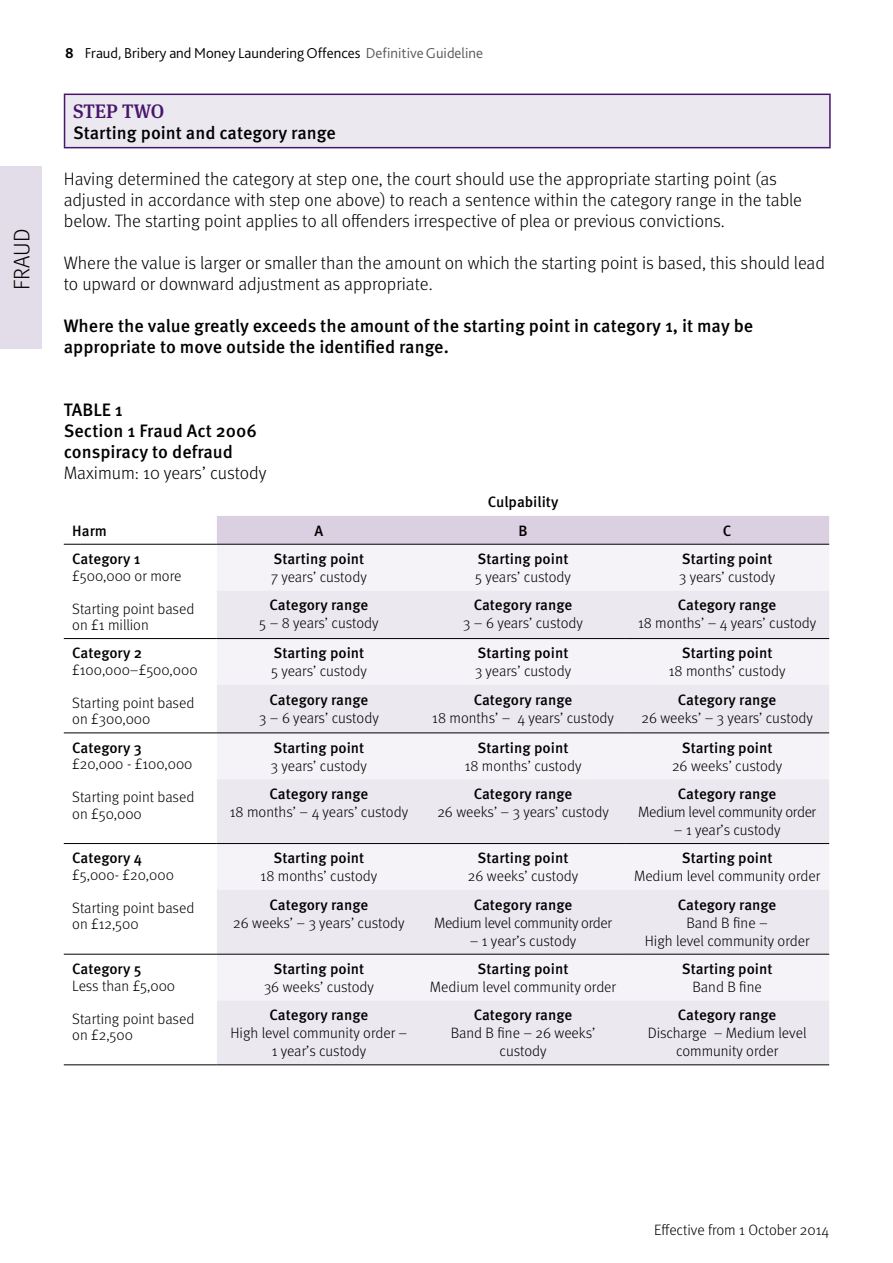
<style>
.page{position:relative;width:893px;height:1263px;background:#fff}
.page>*{position:absolute;margin:0;border:0;box-sizing:border-box;transform-origin:0 0}
.t1{font:300 22.5px "Meta OT";letter-spacing:-.005em;color:#000}
.BODY{font:500 19.5px "Meta Serif OT";color:#46166b}
.body_text{font:300 18px/21px "Meta OT";color:#000}
.body_text-2{font:500 18px/21px "Meta OT";color:#000}
.BODY-2{font:500 18px "Meta OT";color:#000}
.BODY-3{font:300 15px/18px "Meta OT";letter-spacing:-.005em;color:#000;text-align:center}
.table_text{font:300 15px/16.5px "Meta OT";color:#000}
.t2{font:300 15px "Bliss 2";color:#000}
.table_text-2{font:500 15px "Meta OT";color:#000}
.BODY-4{font:500 15px/18px "Meta OT";color:#000;text-align:center}
.s1{font-weight:700}
.s2{color:#58595b}
.s3{font-weight:300}
.s4{font-weight:500}
</style>
<div class="page">
<div style="left:0;top:166px;width:41px;height:183px;background:#e3dce9"></div>
<div style="left:65px;top:94px;width:765px;height:54px;background:#ece8f0"></div>
<hr style="left:64px;top:95px;width:1px;height:52px;background:#46166b">
<hr style="left:64px;top:94px;width:767px;height:1px;background:#46166b">
<hr style="left:829px;top:95px;width:2px;height:52px;background:#46166b">
<hr style="left:64px;top:147px;width:767px;height:1px;background:#46166b">
<div style="left:217px;top:516px;width:612px;height:28px;background:#dad0e1"></div>
<div style="left:217px;top:545px;width:612px;height:45px;background:#f6f3f8"></div>
<svg style="left:217px;top:590px;width:612px;height:474px;fill:#ece8f0"></svg>
<hr style="left:64px;top:544px;width:153px;height:1px;background:#000">
<hr style="left:217px;top:544px;width:204px;height:1px;background:#000">
<hr style="left:421px;top:544px;width:204px;height:1px;background:#000">
<hr style="left:625px;top:544px;width:204px;height:1px;background:#000">
<hr style="left:64px;top:638px;width:153px;height:1px;background:#000">
<hr style="left:217px;top:638px;width:204px;height:1px;background:#000">
<hr style="left:421px;top:638px;width:204px;height:1px;background:#000">
<hr style="left:625px;top:638px;width:204px;height:1px;background:#000">
<hr style="left:64px;top:733px;width:153px;height:1px;background:#000">
<hr style="left:217px;top:733px;width:204px;height:1px;background:#000">
<hr style="left:421px;top:733px;width:204px;height:1px;background:#000">
<hr style="left:625px;top:733px;width:204px;height:1px;background:#000">
<hr style="left:64px;top:843px;width:153px;height:1px;background:#000">
<hr style="left:217px;top:843px;width:204px;height:1px;background:#000">
<hr style="left:421px;top:843px;width:204px;height:1px;background:#000">
<hr style="left:625px;top:843px;width:204px;height:1px;background:#000">
<hr style="left:64px;top:954px;width:153px;height:1px;background:#000">
<hr style="left:217px;top:954px;width:204px;height:1px;background:#000">
<hr style="left:421px;top:954px;width:204px;height:1px;background:#000">
<hr style="left:625px;top:954px;width:204px;height:1px;background:#000">
<hr style="left:217px;top:1064px;width:204px;height:1px;background:#000">
<hr style="left:421px;top:1064px;width:204px;height:1px;background:#000">
<hr style="left:625px;top:1064px;width:204px;height:1px;background:#000">
<hr style="left:64px;top:1064px;width:153px;height:1px;background:#000">
<p class="t1" style="left:9px;top:290px;width:62px;rotate:-90deg">FRAUD</p>
<p class="t2" style="left:65px;top:43px;width:419px"><span class="s1">8</span> Fraud, Bribery and Money Laundering Offences <span class="s2">Definitive Guideline</span></p>
<p class="BODY" style="left:73px;top:100px;width:93px">STEP TWO</p>
<p class="BODY-2" style="left:73px;top:122px;width:264px">Starting point and category range</p>
<p class="body_text" style="left:64px;top:169px;width:740px">Having determined the category at step one, the court should use the appropriate starting point (as adjusted in accordance with step one above) to reach a sentence within the category range in the table below. The starting point applies to all offenders irrespective of plea or previous convictions.</p>
<p class="body_text" style="left:64px;top:253px;width:763px">Where the value is larger or smaller than the amount on which the starting point is based, this should lead to upward or downward adjustment as appropriate.</p>
<p class="body_text-2" style="left:64px;top:316px;width:691px">Where the value greatly exceeds the amount of the starting point in category 1, it may be appropriate to move outside the identified range.</p>
<p class="body_text-2" style="left:64px;top:400px;width:204px">TABLE 1<br>Section 1 Fraud Act 2006 conspiracy to defraud<br><span class="s3">Maximum: 10 years’ custody</span></p>
<p class="BODY-4" style="left:488px;top:494px;width:72px">Culpability</p>
<p class="table_text-2" style="left:72px;top:522px;width:36px">Harm</p>
<p class="BODY-4" style="left:314px;top:522px;width:10px">A</p>
<p class="BODY-4" style="left:518px;top:522px;width:11px">B</p>
<p class="BODY-4" style="left:723px;top:522px;width:10px">C</p>
<p class="table_text-2" style="left:72px;top:550px;width:70px">Category 1</p>
<p class="table_text" style="left:72px;top:567px;width:111px">£500,000 or more</p>
<p class="table_text" style="left:72px;top:600px;width:124px">Starting point based on £1 million</p>
<p class="BODY-3" style="left:271px;top:550px;width:97px;text-align:left"><span class="s4">Starting point<br></span>7 years’ custody</p>
<p class="BODY-3" style="left:475px;top:550px;width:97px;text-align:left"><span class="s4">Starting point<br></span>5 years’ custody</p>
<p class="BODY-3" style="left:679px;top:550px;width:98px;text-align:left"><span class="s4">Starting point<br></span>3 years’ custody</p>
<p class="BODY-3" style="left:259px;top:596px;width:121px"><span class="s4">Category range<br></span>5 – 8 years’ custody</p>
<p class="BODY-3" style="left:463px;top:596px;width:121px"><span class="s4">Category range<br></span>3 – 6 years’ custody</p>
<p class="BODY-3" style="left:638px;top:596px;width:180px"><span class="s4">Category range<br></span>18 months’ – 4 years’ custody</p>
<p class="table_text-2" style="left:72px;top:644px;width:71px">Category 2</p>
<p class="table_text" style="left:72px;top:662px;width:127px">£100,000–£500,000</p>
<p class="table_text" style="left:72px;top:695px;width:124px">Starting point based on £300,000</p>
<p class="table_text-2" style="left:72px;top:739px;width:71px">Category 3</p>
<p class="table_text" style="left:72px;top:756px;width:122px">£20,000 - £100,000</p>
<p class="table_text" style="left:72px;top:789px;width:124px">Starting point based on £50,000</p>
<p class="table_text-2" style="left:72px;top:849px;width:71px">Category 4</p>
<p class="table_text" style="left:72px;top:867px;width:103px">£5,000- £20,000</p>
<p class="table_text" style="left:72px;top:900px;width:124px">Starting point based on £12,500</p>
<p class="table_text-2" style="left:72px;top:960px;width:71px">Category 5</p>
<p class="table_text" style="left:72px;top:977px;width:104px">Less than £5,000</p>
<p class="table_text" style="left:72px;top:1010px;width:124px">Starting point based on £2,500</p>
<p class="BODY-3" style="left:271px;top:644px;width:97px;text-align:left"><span class="s4">Starting point<br></span>5 years’ custody</p>
<p class="BODY-3" style="left:475px;top:644px;width:98px;text-align:left"><span class="s4">Starting point<br></span>3 years’ custody</p>
<p class="BODY-3" style="left:669px;top:644px;width:118px"><span class="s4">Starting point<br></span>18 months’ custody</p>
<p class="BODY-3" style="left:259px;top:691px;width:121px"><span class="s4">Category range<br></span>3 – 6 years’ custody</p>
<p class="BODY-3" style="left:432px;top:691px;width:183px"><span class="s4">Category range<br></span>18 months’ – 4 years’ custody</p>
<p class="BODY-3" style="left:641px;top:691px;width:173px"><span class="s4">Category range<br></span>26 weeks’ – 3 years’ custody</p>
<p class="BODY-3" style="left:271px;top:739px;width:98px;text-align:left"><span class="s4">Starting point<br></span>3 years’ custody</p>
<p class="BODY-3" style="left:465px;top:739px;width:118px"><span class="s4">Starting point<br></span>18 months’ custody</p>
<p class="BODY-3" style="left:672px;top:739px;width:112px"><span class="s4">Starting point<br></span>26 weeks’ custody</p>
<p class="BODY-3" style="left:230px;top:785px;width:180px"><span class="s4">Category range<br></span>18 months’ – 4 years’ custody</p>
<p class="BODY-3" style="left:437px;top:785px;width:173px"><span class="s4">Category range<br></span>26 weeks’ – 3 years’ custody</p>
<p class="BODY-3" style="left:638px;top:785px;width:180px"><span class="s4">Category range<br></span>Medium level community order</p>
<p class="BODY-3" style="left:674px;top:821px;width:108px">– 1 year’s custody</p>
<p class="BODY-3" style="left:261px;top:849px;width:118px"><span class="s4">Starting point<br></span>18 months’ custody</p>
<p class="BODY-3" style="left:468px;top:849px;width:112px"><span class="s4">Starting point<br></span>26 weeks’ custody</p>
<p class="BODY-3" style="left:634px;top:849px;width:188px"><span class="s4">Starting point<br></span>Medium level community order</p>
<p class="BODY-3" style="left:233px;top:896px;width:173px"><span class="s4">Category range<br></span>26 weeks’ – 3 years’ custody</p>
<p class="BODY-3" style="left:434px;top:896px;width:180px"><span class="s4">Category range<br></span>Medium level community order</p>
<p class="BODY-3" style="left:470px;top:932px;width:108px">– 1 year’s custody</p>
<p class="BODY-3" style="left:645px;top:896px;width:166px"><span class="s4">Category range<br></span>Band B fine –<br>High level community order</p>
<p class="BODY-3" style="left:264px;top:960px;width:111px"><span class="s4">Starting point<br></span>36 weeks’ custody</p>
<p class="BODY-3" style="left:430px;top:960px;width:188px"><span class="s4">Starting point<br></span>Medium level community order</p>
<p class="BODY-4" style="left:682px;top:960px;width:92px">Starting point<br><span class="s3">Band B fine</span></p>
<p class="BODY-3" style="left:230px;top:1006px;width:178px"><span class="s4">Category range<br></span>High level community order –<br>1 year’s custody</p>
<p class="BODY-3" style="left:451px;top:1006px;width:146px"><span class="s4">Category range<br></span>Band B fine – 26 weeks’ custody</p>
<p class="BODY-3" style="left:648px;top:1006px;width:160px"><span class="s4">Category range<br></span>Discharge – Medium level community order</p>
<p class="BODY-3" style="left:654px;top:1221px;width:176px">Effective from 1 October 2014</p>
</div>
